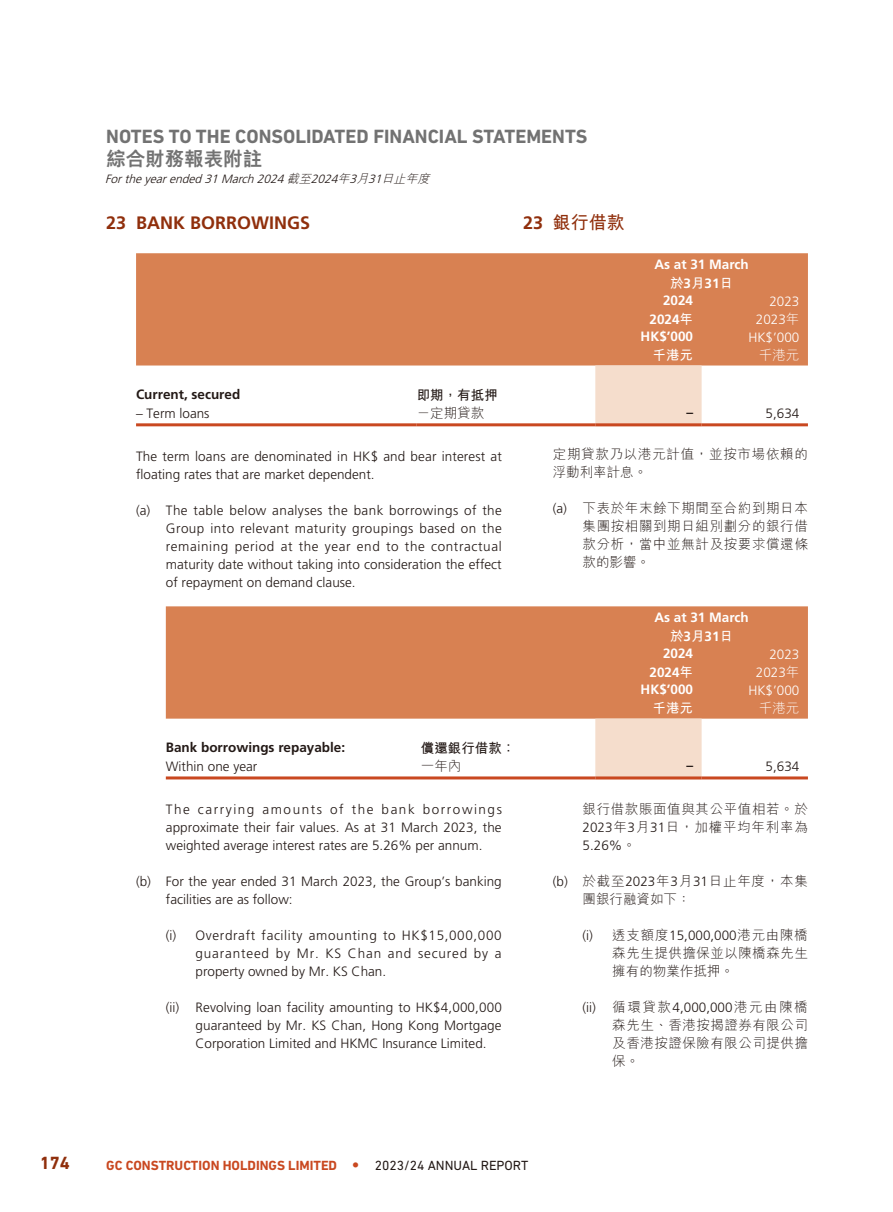
<style>
.page{position:relative;width:893px;height:1212px;background:#fff}
.page>*{position:absolute;margin:0;border:0;box-sizing:border-box;transform-origin:0 0}
.t1{font:700 19.5px "DIN Next LT Pro";color:#727272}
.t2{font:800 19.5px "M Hei HK";color:#727272}
.t3{font:700 18px "Frutiger LT Std";color:#902f0c}
.t4{font:700 18px "M Hei HK";color:#902f0c}
.t5{font:700 18px "DIN Next LT Pro";color:#902f0c}
.t6{font:300 13.5px/18px "Frutiger LT Std";color:#231916;text-align:justify}
.t7{font:300 13.5px/18px "M Hei HK";letter-spacing:.045em;color:#231916}
.t8{font:700 13.5px "Frutiger LT Std";color:#fff}
.t9{font:700 13.5px "DIN Next LT Pro";color:#c94820}
.t10{font:700 13.5px "Frutiger LT Std";color:#231916}
.t11{font:300 13.5px "Frutiger LT Std";color:#fff}
.t12{font:700 13.5px "M Hei HK";color:#fff}
.t13{font:700 13.5px "M Hei HK";color:#231916}
.t14{font:300 13.5px "M Hei HK";color:#fff}
.t15{font:italic 300 12px "Frutiger LT Std";color:#231916}
.s1{font-family:"M Hei HK"}
.s2{font-family:"Frutiger LT Std"}
.s3{font-family:"Futura Std";font-weight:300}
.s4{font-weight:400;color:#231916}
</style>
<div class="page">
<div style="left:136px;top:253px;width:672px;height:112px;background:#d88152"></div>
<div style="left:595px;top:365px;width:107px;height:58px;background:#f5ddcc"></div>
<hr style="left:136px;top:423px;width:281px;height:3px;background:#c94820">
<hr style="left:417px;top:423px;width:178px;height:3px;background:#c94820">
<hr style="left:595px;top:423px;width:107px;height:3px;background:#c94820">
<hr style="left:702px;top:423px;width:106px;height:3px;background:#c94820">
<div style="left:166px;top:606px;width:642px;height:113px;background:#d88152"></div>
<div style="left:595px;top:719px;width:107px;height:57px;background:#f5ddcc"></div>
<hr style="left:166px;top:776px;width:255px;height:3px;background:#c94820">
<hr style="left:421px;top:776px;width:174px;height:3px;background:#c94820">
<hr style="left:595px;top:776px;width:107px;height:3px;background:#c94820">
<hr style="left:702px;top:776px;width:106px;height:3px;background:#c94820">
<h1 class="t1" style="left:106px;top:124px;width:483px">NOTES TO THE CONSOLIDATED FINANCIAL STATEMENTS</h1>
<h1 class="t2" style="left:106px;top:149px;width:157px">綜合財務報表附註</h1>
<p class="t15" style="left:105px;top:172px;width:329px">Fortheyearended31March2024<span class="s1">截至</span>2024<span class="s1">年</span>3<span class="s1">月</span>31<span class="s1">日止年度</span></p>
<h2 class="t3" style="left:106px;top:212px;width:205px">23 BANK BORROWINGS</h2>
<h2 class="t4" style="left:523px;top:209px;width:103px"><span class="s2">23</span> 銀行借款</h2>
<p class="t8" style="left:654px;top:256px;width:96px">As at 31 March</p>
<p class="t12" style="left:670px;top:273px;width:65px">於<span class="s2">3</span>月<span class="s2">31</span>日</p>
<p class="t8" style="left:663px;top:292px;width:32px">2024</p>
<p class="t11" style="left:769px;top:293px;width:32px">2023</p>
<p class="t8" style="left:650px;top:311px;width:45px">2024<span class="s1">年</span></p>
<p class="t11" style="left:756px;top:311px;width:45px">2023<span class="s1">年</span></p>
<p class="t8" style="left:641px;top:328px;width:54px">HK$’000</p>
<p class="t11" style="left:748px;top:329px;width:53px">HK$’000</p>
<p class="t12" style="left:653px;top:345px;width:42px">千港元</p>
<p class="t14" style="left:759px;top:348px;width:42px">千港元</p>
<p class="t10" style="left:136px;top:387px;width:106px">Current, secured</p>
<p class="t13" style="left:417px;top:385px;width:82px">即期，有抵押</p>
<p class="t6" style="left:136px;top:404px;width:75px">– Term loans</p>
<p class="t7" style="left:417px;top:404px;width:69px">－定期貸款</p>
<p class="t10" style="left:686px;top:405px;width:8px">–</p>
<p class="t6" style="left:766px;top:404px;width:35px">5,634</p>
<p class="t6" style="left:136px;top:447px;width:367px">The term loans are denominated in HK$ and bear interest at floating rates that are market dependent.</p>
<p class="t6" style="left:166px;top:501px;width:338px;text-indent:-30px">(a) The table below analyses the bank borrowings of the Group into relevant maturity groupings based on the remaining period at the year end to the contractual maturity date without taking into consideration the effect of repayment on demand clause.</p>
<p class="t8" style="left:654px;top:609px;width:96px">As at 31 March</p>
<p class="t12" style="left:670px;top:626px;width:65px">於<span class="s2">3</span>月<span class="s2">31</span>日</p>
<p class="t8" style="left:663px;top:645px;width:32px">2024</p>
<p class="t11" style="left:769px;top:646px;width:32px">2023</p>
<p class="t8" style="left:650px;top:664px;width:45px">2024<span class="s1">年</span></p>
<p class="t11" style="left:756px;top:664px;width:45px">2023<span class="s1">年</span></p>
<p class="t8" style="left:641px;top:681px;width:54px">HK$’000</p>
<p class="t11" style="left:748px;top:682px;width:53px">HK$’000</p>
<p class="t12" style="left:653px;top:698px;width:42px">千港元</p>
<p class="t14" style="left:759px;top:701px;width:42px">千港元</p>
<p class="t10" style="left:166px;top:740px;width:181px">Bank borrowings repayable:</p>
<p class="t13" style="left:421px;top:738px;width:96px">償還銀行借款：</p>
<p class="t6" style="left:166px;top:757px;width:93px">Within one year</p>
<p class="t7" style="left:421px;top:757px;width:42px">一年內</p>
<p class="t10" style="left:686px;top:758px;width:8px">–</p>
<p class="t6" style="left:766px;top:757px;width:35px">5,634</p>
<p class="t6" style="left:166px;top:800px;width:338px">The carrying amounts of the bank borrowings approximate their fair values. As at 31 March 2023, the weighted average interest rates are 5.26% per annum.</p>
<p class="t6" style="left:166px;top:872px;width:337px;text-indent:-30px">(b) For the year ended 31 March 2023, the Group’s banking facilities are as follow:</p>
<p class="t6" style="left:196px;top:926px;width:308px;text-indent:-30px">(i) Overdraft facility amounting to HK$15,000,000 guaranteed by Mr. KS Chan and secured by a property owned by Mr. KS Chan.</p>
<p class="t6" style="left:196px;top:998px;width:308px;text-indent:-30px">(ii) Revolving loan facility amounting to HK$4,000,000 guaranteed by Mr. KS Chan, Hong Kong Mortgage Corporation Limited and HKMC Insurance Limited.</p>
<p class="t7" style="left:553px;top:445px;width:257px">定期貸款乃以港元計值，並按市場依賴的浮動利率計息。</p>
<p class="t7" style="left:583px;top:499px;width:227px;text-align:justify;text-indent:-30px"><span class="s2">(a)</span> 下表於年末餘下期間至合約到期日本集團按相關到期日組別劃分的銀行借款分析，當中並無計及按要求償還條款的影響。</p>
<p class="t7" style="left:583px;top:800px;width:227px">銀行借款賬面值與其公平值相若。於<br><span class="s2">2023</span>年<span class="s2">3</span>月<span class="s2">31</span>日，加權平均年利率為</p>
<p class="t6" style="left:583px;top:837px;width:55px">5.26%<span class="s1">。</span></p>
<p class="t7" style="left:583px;top:872px;width:227px;text-indent:-30px"><span class="s2">(b)</span> 於截至<span class="s2">2023</span>年<span class="s2">3</span>月<span class="s2">31</span>日止年度，本集團銀行融資如下：</p>
<p class="t6" style="left:583px;top:927px;width:227px">(i) <span class="s1">透支額度</span>15,000,000<span class="s1">港元由陳橋</span></p>
<p class="t7" style="left:612px;top:944px;width:197px">森先生提供擔保並以陳橋森先生擁有的物業作抵押。</p>
<p class="t6" style="left:583px;top:999px;width:227px">(ii) <span class="s1">循環貸款</span>4,000,000<span class="s1">港元由陳橋</span></p>
<p class="t7" style="left:612px;top:1016px;width:197px;text-align:justify">森先生、香港按揭證券有限公司及香港按證保險有限公司提供擔保。</p>
<h2 class="t5" style="left:40px;top:1153px;width:32px">174</h2>
<p class="t9" style="left:106px;top:1157px;width:424px">GC CONSTRUCTION HOLDINGS LIMITED <span class="s3">•</span> <span class="s4">2023/24 ANNUAL REPORT</span></p>
</div>
